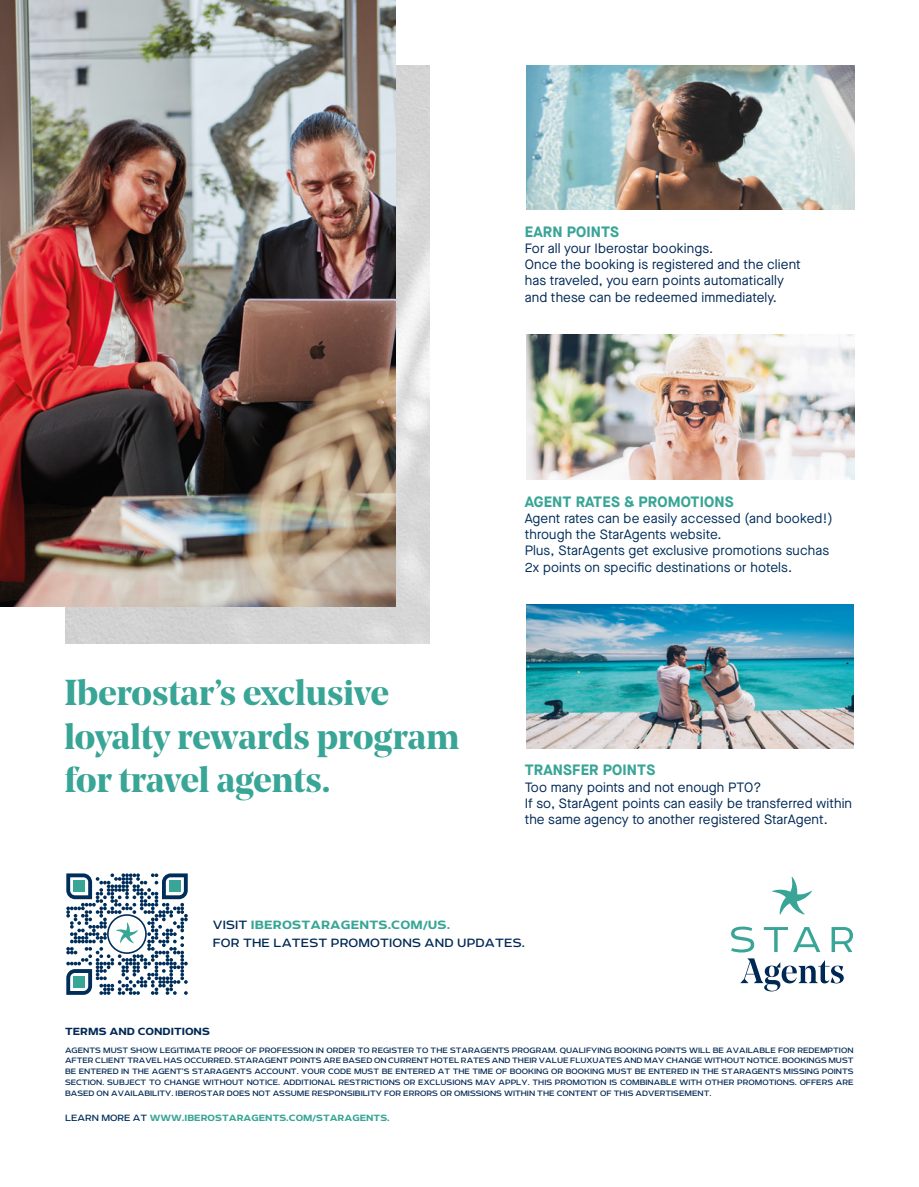
<style>
.page{position:relative;width:919px;height:1187px;background:#fff}
.page>*{position:absolute;margin:0;border:0;box-sizing:border-box;transform-origin:0 0}
.t1{font:700 35.85px/43px "Noe Display";color:#38a596}
.t2{font:700 15px "Maison Neue";letter-spacing:.01em;color:#38a596}
.t3{font:13.95px/18px "Echoes Sans";letter-spacing:.01em;color:#002855}
.t4{font:13.5px/16.2px "Maison Neue";letter-spacing:.005em;color:#002855}
.t5{font:13.5px/16.2px "Maison Neue";letter-spacing:.01em;color:#002e5a}
.t6{font:700 12px "Echoes Sans";color:#002855}
.t7{font:700 10.5px "Echoes Sans";color:#38a596}
.t8{font:9px/10.8px "Echoes Sans";color:#002855;text-align:justify}
.s1{font-weight:700;color:#38a596}
.s2{font-weight:400;color:#002e5a}
</style>
<div class="page">
<img style="left:66px;top:65px;width:364px;height:578px">
<img style="left:0;top:0;width:395px;height:606px">
<img style="left:526px;top:66px;width:328px;height:144px">
<img style="left:526px;top:604px;width:327px;height:144px">
<img style="left:526px;top:334px;width:328px;height:145px">
<svg style="left:772px;top:877px;width:39px;height:37px"></svg>
<svg style="left:740px;top:958px;width:103px;height:33px"></svg>
<svg style="left:731px;top:926px;width:23px;height:26px"></svg>
<svg style="left:763px;top:927px;width:57px;height:24px"></svg>
<svg style="left:831px;top:927px;width:21px;height:24px"></svg>
<svg style="left:66px;top:873px;width:122px;height:121px"></svg>
<h2 class="t2" style="left:524px;top:221px;width:96px">EARN POINTS</h2>
<h3 class="t4" style="left:524px;top:240px;width:277px">For all your Iberostar bookings.<br>Once the booking is registered and the client has traveled, you earn points automatically and these can be redeemed immediately.</h3>
<h1 class="t1" style="left:64px;top:670px;width:396px">Iberostar’s exclusive loyalty rewards program for travel agents.</h1>
<h2 class="t2" style="left:524px;top:491px;width:210px">AGENT RATES &amp; PROMOTIONS</h2>
<h3 class="t5" style="left:524px;top:510px;width:310px">Agent rates can be easily accessed (and booked!) through the StarAgents website.<br>Plus, StarAgents get exclusive promotions suchas 2x points on specific destinations or hotels.</h3>
<h2 class="t2" style="left:524px;top:759px;width:132px">TRANSFER POINTS</h2>
<h3 class="t4" style="left:524px;top:778px;width:329px">Too many points and not enough PTO?<br>If so, StarAgent points can easily be transferred within the same agency to another registered StarAgent.</h3>
<h3 class="t3" style="left:213px;top:915px;width:314px">VISIT <span class="s1">IBEROSTARAGENTS.COM/US.<br></span>FOR THE LATEST PROMOTIONS AND UPDATES.</h3>
<h3 class="t6" style="left:65px;top:1024px;width:146px">TERMS AND CONDITIONS</h3>
<p class="t8" style="left:65px;top:1044px;width:790px">AGENTS MUST SHOW LEGITIMATE PROOF OF PROFESSION IN ORDER TO REGISTER TO THE STARAGENTS PROGRAM. QUALIFYING BOOKING POINTS WILL BE AVAILABLE FOR REDEMPTION AFTER CLIENT TRAVEL HAS OCCURRED. STARAGENT POINTS ARE BASED ON CURRENT HOTEL RATES AND THEIR VALUE FLUXUATES AND MAY CHANGE WITHOUT NOTICE. BOOKINGS MUST BE ENTERED IN THE AGENT’S STARAGENTS ACCOUNT. YOUR CODE MUST BE ENTERED AT THE TIME OF BOOKING OR BOOKING MUST BE ENTERED IN THE STARAGENTS MISSING POINTS SECTION. SUBJECT TO CHANGE WITHOUT NOTICE. ADDITIONAL RESTRICTIONS OR EXCLUSIONS MAY APPLY. THIS PROMOTION IS COMBINABLE WITH OTHER PROMOTIONS. OFFERS ARE BASED ON AVAILABILITY. IBEROSTAR DOES NOT ASSUME RESPONSIBILITY FOR ERRORS OR OMISSIONS WITHIN THE CONTENT OF THIS ADVERTISEMENT.</p>
<p class="t7" style="left:65px;top:1111px;width:326px"><span class="s2">LEARN MORE AT</span> WWW.IBEROSTARAGENTS.COM/STARAGENTS.</p>
</div>
